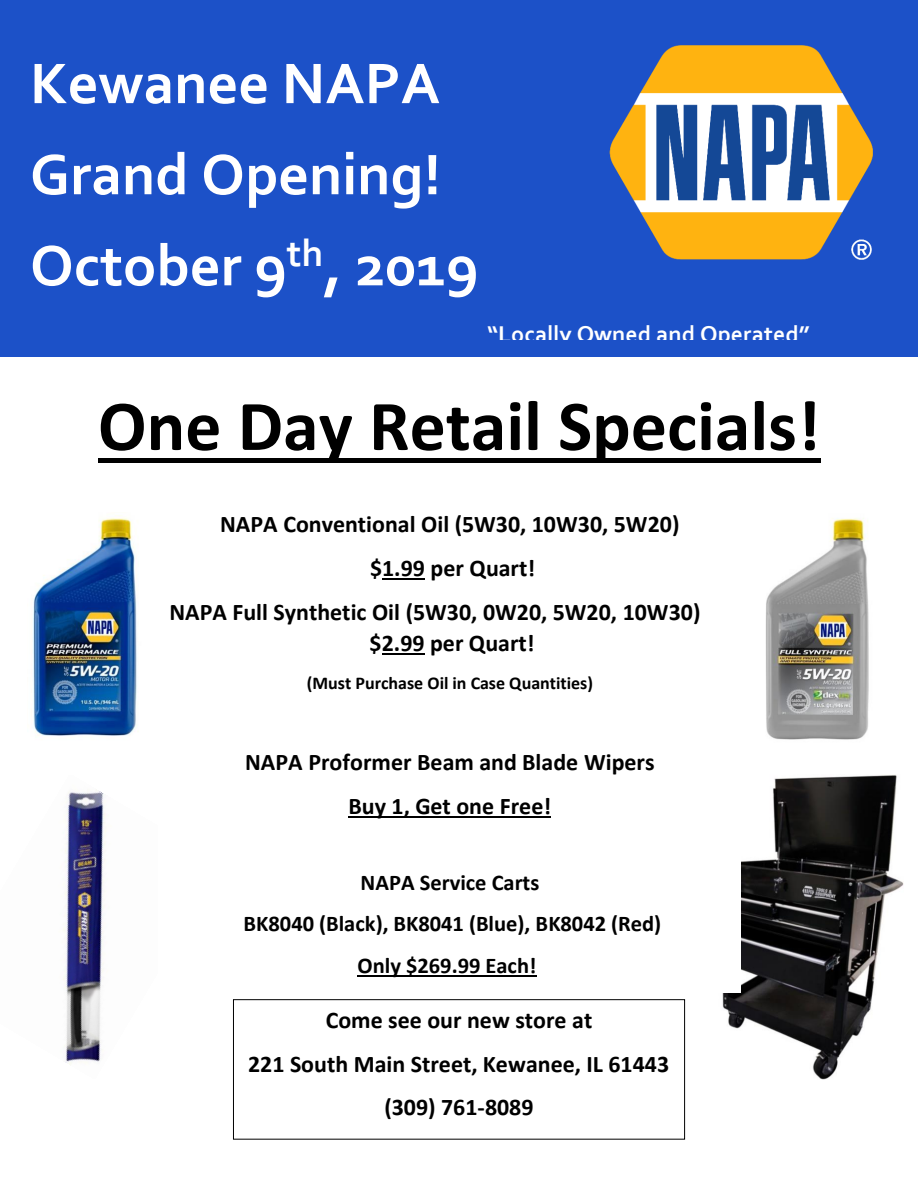
<style>
.page{position:relative;width:918px;height:1188px;background:#fff}
.page>*{position:absolute;margin:0;border:0;box-sizing:border-box;transform-origin:0 0}
.t1{font:700 72px "Calibri";color:#000}
.t2{font:700 60px/91.1px "Corbel";color:#fff}
.t3{font:700 24px/43.5px "Calibri";color:#000;text-align:center}
.t4{font:700 24px "Corbel";color:#fff}
.t5{font:700 22.5px/41.7px "Calibri";color:#000;text-align:center}
.t6{font:700 18px "Calibri";color:#000}
</style>
<div class="page">
<img style="left:63px;top:790px;width:43px;height:275px">
<img style="left:765px;top:518px;width:104px;height:222px">
<img style="left:33px;top:515px;width:104px;height:221px">
<div style="left:0;top:0;width:918px;height:357px;background:#1c51c8"></div>
<div style="left:233px;top:999px;width:452px;height:141px;border:1px solid #000"></div>
<img style="left:722px;top:775px;width:181px;height:304px">
<div style="left:98px;top:458px;width:722px;height:5px;background:#000"></div>
<div style="left:159px;top:504px;width:582px;height:488px;background:#fff"></div>
<hr style="left:382px;top:578px;width:43px;height:2px;background:#000">
<hr style="left:382px;top:654px;width:43px;height:1px;background:#000">
<hr style="left:349px;top:816px;width:202px;height:2px;background:#000">
<hr style="left:358px;top:975px;width:179px;height:2px;background:#000">
<img style="left:609px;top:45px;width:264px;height:215px">
<h2 class="t2" style="left:30px;top:43px;width:450px">Kewanee NAPA<br>Grand Opening!<br>October 9<sup>th</sup>, 2019</h2>
<p class="t4" style="left:487px;top:324px;width:324px">“Locally Owned and Operated”</p>
<h1 class="t1" style="left:98px;top:396px;width:724px">One Day Retail Specials!</h1>
<p class="t3" style="left:220px;top:504px;width:461px">NAPA Conventional Oil (5W30, 10W30, 5W20)</p>
<p class="t3" style="left:370px;top:548px;width:167px">$1.99 per Quart!</p>
<p class="t3" style="left:169px;top:592px;width:533px">NAPA Full Synthetic Oil (5W30, 0W20, 5W20, 10W30)</p>
<p class="t3" style="left:370px;top:623px;width:167px">$2.99 per Quart!</p>
<p class="t6" style="left:307px;top:675px;width:288px">(Must Purchase Oil in Case Quantities)</p>
<p class="t3" style="left:245px;top:742px;width:411px">NAPA Proformer Beam and Blade Wipers<br>Buy 1, Get one Free!</p>
<p class="t5" style="left:244px;top:863px;width:419px">NAPA Service Carts<br>BK8040 (Black), BK8041 (Blue), BK8042 (Red)<br>Only $269.99 Each!</p>
<p class="t3" style="left:248px;top:1001px;width:423px">Come see our new store at<br>221 South Main Street, Kewanee, IL 61443 (309) 761-8089</p>
</div>
